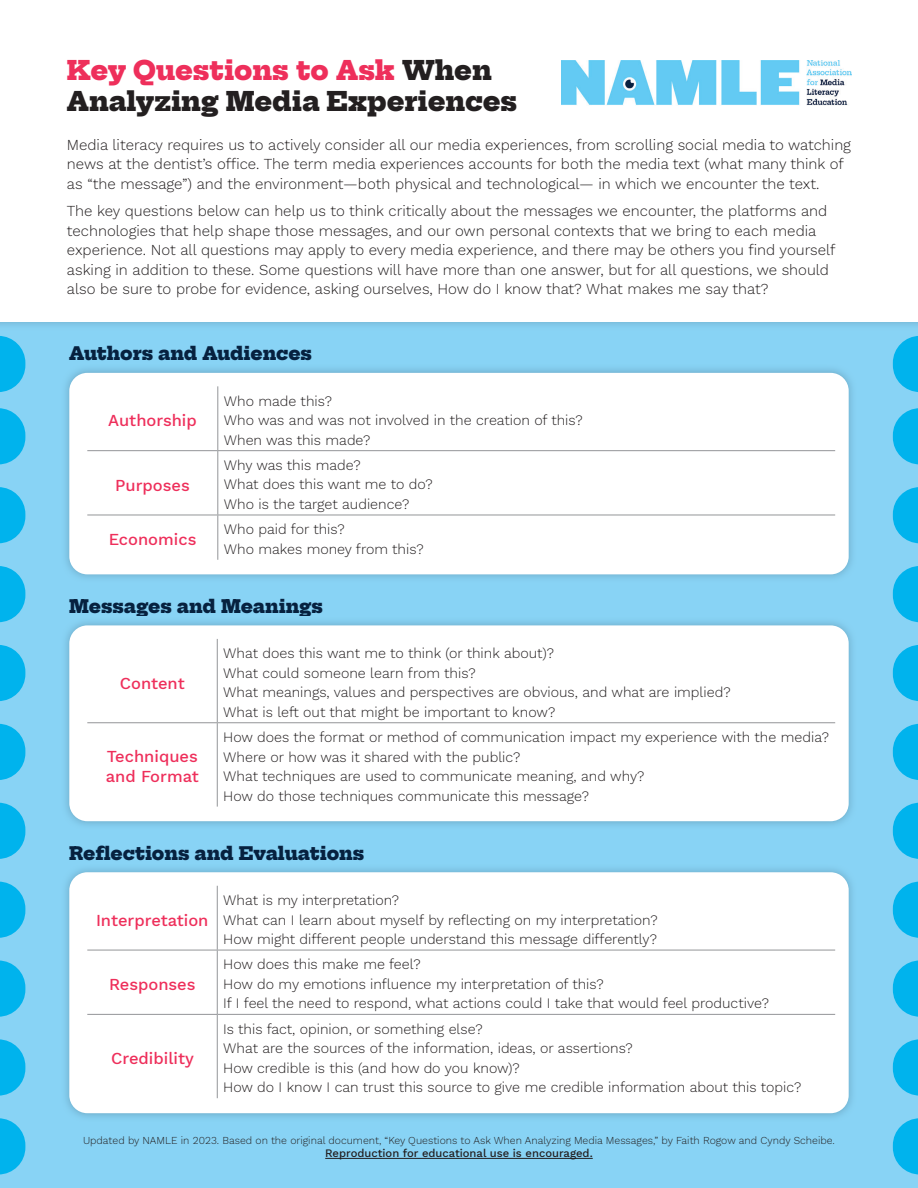
<style>
.page{position:relative;width:918px;height:1188px;background:#88d3f5}
.page>*{position:absolute;margin:0;border:0;box-sizing:border-box;transform-origin:0 0}
.t1{font:800 26.25px/31.5px "Hepta Slab";color:#231f20}
.t2{font:800 18px "Hepta Slab";color:#06213f}
.t3{font:500 16.5px/19.8px "Work Sans";color:#ee2f5b}
.t4{font:300 15px/19.5px "Work Sans";color:#231f20}
.t5{font:300 14.25px/19.5px "Work Sans";color:#231f20}
.t6{font:500 11.25px "Work Sans";color:#231f20}
.t7{font:300 10.5px "Work Sans";color:#231f20}
.s1{color:#ee2f5b}
</style>
<div class="page">
<div style="left:0;top:0;width:918px;height:322px;background:#fff"></div>
<hr style="left:325px;top:1158px;width:268px;height:1px;background:#231f20">
<img style="left:561px;top:60px;width:290px;height:45px">
<img style="left:66px;top:369px;width:786px;height:209px">
<div style="left:69px;top:373px;width:780px;height:201px;background:#fff;border-radius:18px"></div>
<hr style="left:217px;top:386px;width:1px;height:64px;background:#939598">
<hr style="left:87px;top:450px;width:131px;height:1px;background:#939598">
<hr style="left:218px;top:450px;width:617px;height:1px;background:#939598">
<hr style="left:217px;top:451px;width:1px;height:64px;background:#939598">
<hr style="left:87px;top:515px;width:131px;height:1px;background:#939598">
<hr style="left:218px;top:515px;width:617px;height:1px;background:#939598">
<hr style="left:217px;top:515px;width:1px;height:45px;background:#939598">
<img style="left:66px;top:622px;width:786px;height:203px">
<div style="left:69px;top:625px;width:780px;height:196px;background:#fff;border-radius:18px"></div>
<hr style="left:217px;top:639px;width:1px;height:83px;background:#939598">
<hr style="left:87px;top:722px;width:130px;height:1px;background:#939598">
<hr style="left:217px;top:722px;width:618px;height:1px;background:#939598">
<hr style="left:217px;top:723px;width:1px;height:84px;background:#939598">
<img style="left:66px;top:869px;width:786px;height:248px">
<div style="left:69px;top:872px;width:780px;height:241px;background:#fff;border-radius:18px"></div>
<hr style="left:217px;top:886px;width:1px;height:64px;background:#939598">
<hr style="left:87px;top:950px;width:130px;height:1px;background:#939598">
<hr style="left:217px;top:950px;width:618px;height:1px;background:#939598">
<hr style="left:217px;top:950px;width:1px;height:64px;background:#939598">
<hr style="left:87px;top:1014px;width:130px;height:1px;background:#939598">
<hr style="left:217px;top:1014px;width:618px;height:1px;background:#939598">
<hr style="left:217px;top:1015px;width:1px;height:83px;background:#939598">
<svg style="left:0;top:724px;width:25px;height:56px"></svg>
<svg style="left:0;top:803px;width:25px;height:56px"></svg>
<svg style="left:0;top:882px;width:25px;height:56px"></svg>
<svg style="left:0;top:961px;width:25px;height:56px"></svg>
<svg style="left:0;top:487px;width:25px;height:56px"></svg>
<svg style="left:0;top:408px;width:25px;height:56px"></svg>
<svg style="left:0;top:336px;width:25px;height:56px"></svg>
<svg style="left:0;top:1039px;width:25px;height:57px"></svg>
<svg style="left:0;top:566px;width:25px;height:56px"></svg>
<svg style="left:0;top:1118px;width:25px;height:56px"></svg>
<svg style="left:0;top:645px;width:25px;height:56px"></svg>
<svg style="left:893px;top:724px;width:25px;height:56px"></svg>
<svg style="left:893px;top:803px;width:25px;height:56px"></svg>
<svg style="left:893px;top:882px;width:25px;height:56px"></svg>
<svg style="left:893px;top:961px;width:25px;height:56px"></svg>
<svg style="left:893px;top:487px;width:25px;height:56px"></svg>
<svg style="left:893px;top:408px;width:25px;height:56px"></svg>
<svg style="left:893px;top:336px;width:25px;height:56px"></svg>
<svg style="left:893px;top:1039px;width:25px;height:57px"></svg>
<svg style="left:893px;top:566px;width:25px;height:56px"></svg>
<svg style="left:893px;top:1118px;width:25px;height:56px"></svg>
<svg style="left:893px;top:645px;width:25px;height:56px"></svg>
<h1 class="t1" style="left:67px;top:51px;width:452px"><span class="s1">Key Questions to Ask</span> When<br>Analyzing Media Experiences</h1>
<p class="t4" style="left:67px;top:134px;width:786px">Media literacy requires us to actively consider all our media experiences, from scrolling social media to watching news at the dentist’s office. The term media experiences accounts for both the media text (what many think of as “the message”) and the environment—both physical and technological— in which we encounter the text.</p>
<p class="t4" style="left:67px;top:201px;width:770px">The key questions below can help us to think critically about the messages we encounter, the platforms and technologies that help shape those messages, and our own personal contexts that we bring to each media experience. Not all questions may apply to every media experience, and there may be others you find yourself asking in addition to these. Some questions will have more than one answer, but for all questions, we should also be sure to probe for evidence, asking ourselves, How do I know that? What makes me say that?</p>
<p class="t2" style="left:69px;top:339px;width:244px">Authors and Audiences</p>
<p class="t3" style="left:108px;top:410px;width:90px">Authorship</p>
<p class="t3" style="left:115px;top:474px;width:76px">Purposes</p>
<p class="t5" style="left:224px;top:390px;width:360px">Who made this?<br>Who was and was not involved in the creation of this?<br>When was this made?</p>
<p class="t5" style="left:224px;top:455px;width:211px">Why was this made?<br>What does this want me to do?<br>Who is the target audience?</p>
<p class="t3" style="left:109px;top:529px;width:89px">Economics</p>
<p class="t5" style="left:224px;top:519px;width:201px">Who paid for this?<br>Who makes money from this?</p>
<p class="t2" style="left:69px;top:591px;width:255px">Messages and Meanings</p>
<p class="t3" style="left:120px;top:672px;width:66px">Content</p>
<p class="t3" style="left:106px;top:746px;width:94px">Techniques and Format</p>
<p class="t5" style="left:223px;top:643px;width:509px">What does this want me to think (or think about)?<br>What could someone learn from this?<br>What meanings, values and perspectives are obvious, and what are implied?<br>What is left out that might be important to know?</p>
<p class="t5" style="left:223px;top:727px;width:607px">How does the format or method of communication impact my experience with the media?<br>Where or how was it shared with the public?<br>What techniques are used to communicate meaning, and why?<br>How do those techniques communicate this message?</p>
<p class="t2" style="left:69px;top:838px;width:296px">Reflections and Evaluations</p>
<p class="t3" style="left:96px;top:909px;width:114px">Interpretation</p>
<p class="t3" style="left:109px;top:974px;width:88px">Responses</p>
<p class="t3" style="left:111px;top:1048px;width:84px">Credibility</p>
<p class="t5" style="left:223px;top:890px;width:436px">What is my interpretation?<br>What can I learn about myself by reflecting on my interpretation?<br>How might different people understand this message differently?</p>
<p class="t5" style="left:223px;top:954px;width:547px">How does this make me feel?<br>How do my emotions influence my interpretation of this?<br>If I feel the need to respond, what actions could I take that would feel productive?</p>
<p class="t5" style="left:223px;top:1018px;width:580px">Is this fact, opinion, or something else?<br>What are the sources of the information, ideas, or assertions?<br>How credible is this (and how do you know)?<br>How do I know I can trust this source to give me credible information about this topic?</p>
<p class="t7" style="left:83px;top:1132px;width:753px">Updated by NAMLE in 2023. Based on the original document, “Key Questions to Ask When Analyzing Media Messages,” by Faith Rogow and Cyndy Scheibe.</p>
<p class="t6" style="left:325px;top:1145px;width:269px">Reproduction for educational use is encouraged.</p>
</div>
